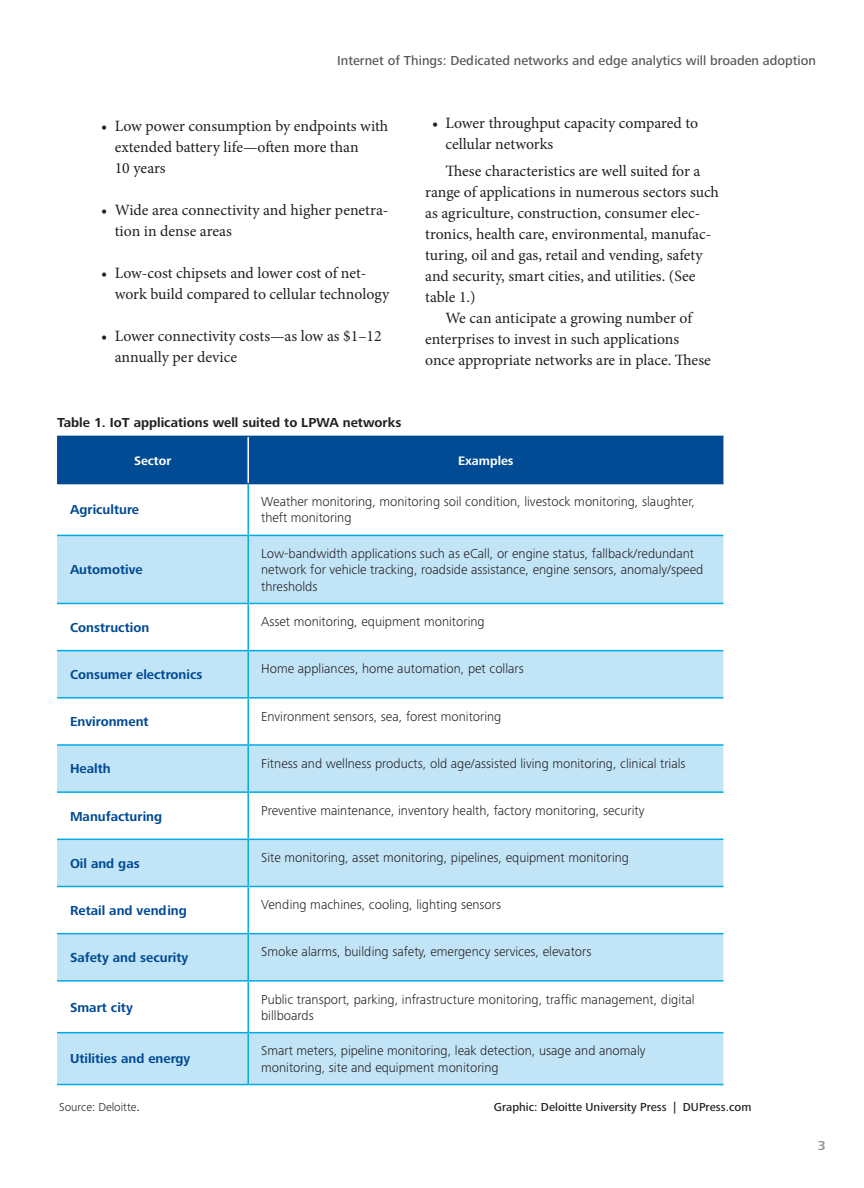
<style>
.page{position:relative;width:864px;height:1188px;background:#fff}
.page>*{position:absolute;margin:0;border:0;box-sizing:border-box;transform-origin:0 0}
.body-indent{font:15.75px/21px "Minion Pro";color:#231f20}
.table-body{font:300 13.5px/16.2px "Frutiger Next Pro";color:#231f20}
.table-h1{font:700 13.5px "Frutiger Next Pro";color:#014a94}
.t1{font:500 13.5px "Frutiger Next Pro";color:#57585a}
.t2{font:700 13.5px "Frutiger Next Pro";color:#231f20}
.t3{font:700 13.5px "Frutiger Next Pro";color:#939598}
.table-h2{font:700 12.75px "Frutiger Next Pro";color:#fff}
.t4{font:500 12px "Frutiger Next Pro";color:#231f20}
.t5{font:300 12px "Frutiger Next Pro";color:#231f20}
.s1{font-weight:500}
</style>
<div class="page">
<div style="left:57px;top:437px;width:666px;height:46px;background:#014a94"></div>
<svg style="left:57px;top:536px;width:666px;height:548px;fill:#c2e4f7"></svg>
<hr style="left:247px;top:484px;width:2px;height:51px;background:#00abe7">
<hr style="left:247px;top:536px;width:2px;height:67px;background:#00abe7">
<hr style="left:247px;top:604px;width:2px;height:46px;background:#00abe7">
<hr style="left:247px;top:651px;width:2px;height:46px;background:#00abe7">
<hr style="left:247px;top:699px;width:2px;height:45px;background:#00abe7">
<hr style="left:247px;top:746px;width:2px;height:45px;background:#00abe7">
<hr style="left:247px;top:793px;width:2px;height:46px;background:#00abe7">
<hr style="left:247px;top:840px;width:2px;height:46px;background:#00abe7">
<hr style="left:247px;top:887px;width:2px;height:46px;background:#00abe7">
<hr style="left:247px;top:934px;width:2px;height:46px;background:#00abe7">
<hr style="left:247px;top:982px;width:2px;height:50px;background:#00abe7">
<hr style="left:247px;top:1033px;width:2px;height:51px;background:#00abe7">
<hr style="left:248px;top:535px;width:475px;height:1px;background:#00abe7">
<hr style="left:248px;top:603px;width:475px;height:1px;background:#00abe7">
<hr style="left:248px;top:650px;width:475px;height:1px;background:#00abe7">
<hr style="left:248px;top:697px;width:475px;height:2px;background:#00abe7">
<hr style="left:248px;top:744px;width:475px;height:2px;background:#00abe7">
<hr style="left:248px;top:791px;width:475px;height:2px;background:#00abe7">
<hr style="left:248px;top:839px;width:475px;height:1px;background:#00abe7">
<hr style="left:248px;top:886px;width:475px;height:1px;background:#00abe7">
<hr style="left:248px;top:933px;width:475px;height:1px;background:#00abe7">
<hr style="left:248px;top:980px;width:475px;height:2px;background:#00abe7">
<hr style="left:248px;top:1032px;width:475px;height:1px;background:#00abe7">
<hr style="left:248px;top:1084px;width:475px;height:1px;background:#00abe7">
<hr style="left:57px;top:535px;width:191px;height:1px;background:#00abe7">
<hr style="left:57px;top:603px;width:191px;height:1px;background:#00abe7">
<hr style="left:57px;top:650px;width:191px;height:1px;background:#00abe7">
<hr style="left:57px;top:697px;width:191px;height:2px;background:#00abe7">
<hr style="left:57px;top:744px;width:191px;height:2px;background:#00abe7">
<hr style="left:57px;top:791px;width:191px;height:2px;background:#00abe7">
<hr style="left:57px;top:839px;width:191px;height:1px;background:#00abe7">
<hr style="left:57px;top:886px;width:191px;height:1px;background:#00abe7">
<hr style="left:57px;top:933px;width:191px;height:1px;background:#00abe7">
<hr style="left:57px;top:980px;width:191px;height:2px;background:#00abe7">
<hr style="left:57px;top:1032px;width:191px;height:1px;background:#00abe7">
<hr style="left:57px;top:1084px;width:191px;height:1px;background:#00abe7">
<hr style="left:57px;top:436px;width:191px;height:1px;background:#014a94">
<hr style="left:248px;top:436px;width:475px;height:1px;background:#014a94">
<hr style="left:57px;top:483px;width:191px;height:1px;background:#014a94">
<hr style="left:248px;top:483px;width:475px;height:1px;background:#014a94">
<hr style="left:247px;top:437px;width:2px;height:46px;background:#fff">
<p class="t1" style="left:337px;top:52px;width:480px">Internet of Things: Dedicated networks and edge analytics will broaden adoption</p>
<p class="body-indent" style="left:115px;top:116px;width:275px;text-indent:-14px">• Low power consumption by endpoints with extended battery life—often more than<br>10 years</p>
<p class="body-indent" style="left:115px;top:200px;width:275px;text-indent:-14px">• Wide area connectivity and higher penetra&shy;tion in dense areas</p>
<p class="body-indent" style="left:115px;top:263px;width:276px;text-indent:-14px">• Low-cost chipsets and lower cost of net&shy;work build compared to cellular technology</p>
<p class="body-indent" style="left:115px;top:326px;width:268px;text-indent:-14px">• Lower connectivity costs—as low as $1–12 annually per device</p>
<p class="body-indent" style="left:446px;top:113px;width:254px;text-indent:-14px">• Lower throughput capacity compared to cellular networks</p>
<p class="body-indent" style="left:425px;top:161px;width:295px;text-indent:20px">These characteristics are well suited for a range of applications in numerous sectors such as agriculture, construction, consumer elec&shy;tronics, health care, environmental, manufac&shy;turing, oil and gas, retail and vending, safety and security, smart cities, and utilities. (See table 1.)</p>
<p class="body-indent" style="left:425px;top:308px;width:287px;text-indent:20px">We can anticipate a growing number of enterprises to invest in such applications once appropriate networks are in place. These</p>
<p class="t2" style="left:57px;top:415px;width:346px">Table 1. IoT applications well suited to LPWA networks</p>
<p class="table-h2" style="left:134px;top:453px;width:39px">Sector</p>
<p class="table-h2" style="left:458px;top:453px;width:57px">Examples</p>
<p class="table-h1" style="left:70px;top:502px;width:71px">Agriculture</p>
<p class="table-body" style="left:261px;top:494px;width:436px">Weather monitoring, monitoring soil condition, livestock monitoring, slaughter, theft monitoring</p>
<p class="table-h1" style="left:70px;top:562px;width:74px">Automotive</p>
<p class="table-body" style="left:261px;top:546px;width:444px">Low-bandwidth applications such as eCall, or engine status, fallback/redundant network for vehicle tracking, roadside assistance, engine sensors, anomaly/speed thresholds</p>
<p class="table-h1" style="left:70px;top:620px;width:81px">Construction</p>
<p class="table-body" style="left:261px;top:614px;width:225px">Asset monitoring, equipment monitoring</p>
<p class="table-h1" style="left:70px;top:667px;width:134px">Consumer electronics</p>
<p class="table-body" style="left:261px;top:661px;width:264px">Home appliances, home automation, pet collars</p>
<p class="table-h1" style="left:70px;top:714px;width:80px">Environment</p>
<p class="table-body" style="left:261px;top:708px;width:242px">Environment sensors, sea, forest monitoring</p>
<p class="table-h1" style="left:70px;top:761px;width:42px">Health</p>
<p class="table-body" style="left:261px;top:755px;width:426px">Fitness and wellness products, old age/assisted living monitoring, clinical trials</p>
<p class="table-h1" style="left:70px;top:808px;width:94px">Manufacturing</p>
<p class="table-body" style="left:261px;top:802px;width:385px">Preventive maintenance, inventory health, factory monitoring, security</p>
<p class="table-h1" style="left:70px;top:856px;width:71px">Oil and gas</p>
<p class="table-body" style="left:261px;top:849px;width:369px">Site monitoring, asset monitoring, pipelines, equipment monitoring</p>
<p class="table-h1" style="left:70px;top:903px;width:118px">Retail and vending</p>
<p class="table-body" style="left:261px;top:897px;width:242px">Vending machines, cooling, lighting sensors</p>
<p class="table-h1" style="left:70px;top:950px;width:120px">Safety and security</p>
<p class="table-body" style="left:261px;top:944px;width:332px">Smoke alarms, building safety, emergency services, elevators</p>
<p class="table-h1" style="left:70px;top:999px;width:64px">Smart city</p>
<p class="table-body" style="left:261px;top:991px;width:435px">Public transport, parking, infrastructure monitoring, traffic management, digital billboards</p>
<p class="table-h1" style="left:70px;top:1051px;width:122px">Utilities and energy</p>
<p class="table-body" style="left:261px;top:1043px;width:386px">Smart meters, pipeline monitoring, leak detection, usage and anomaly monitoring, site and equipment monitoring</p>
<p class="t5" style="left:59px;top:1100px;width:82px">Source: Deloitte<span class="s1">.</span></p>
<p class="t4" style="left:494px;top:1100px;width:259px">Graphic: Deloitte University Press | DUPress.com</p>
<p class="t3" style="left:818px;top:1138px;width:9px">3</p>
</div>
